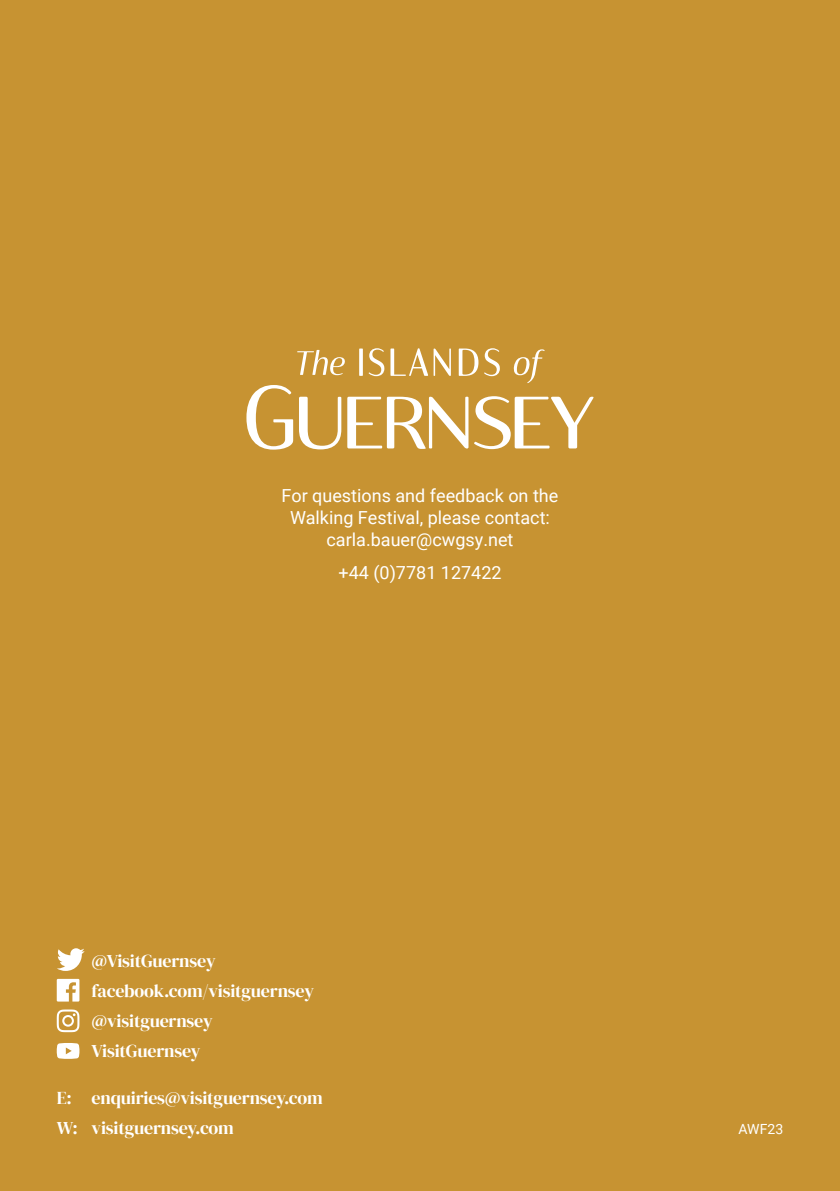
<style>
.page{position:relative;width:840px;height:1191px;background:#fff}
.page>*{position:absolute;margin:0;border:0;box-sizing:border-box;transform-origin:0 0}
.t1{font:18px/30px "DM Serif Display";letter-spacing:-.01em;color:#fff}
.t2{font:18px/22px "Roboto";color:#fff;text-align:center}
.t3{font:14px "Roboto";color:#fff}
</style>
<div class="page">
<div style="left:0;top:0;width:839px;height:1191px;background:#c79332"></div>
<svg style="left:57px;top:1043px;width:22px;height:15px"></svg>
<svg style="left:57px;top:948px;width:28px;height:23px"></svg>
<svg style="left:57px;top:979px;width:22px;height:22px"></svg>
<svg style="left:57px;top:1009px;width:22px;height:23px"></svg>
<svg style="left:246px;top:348px;width:347px;height:101px"></svg>
<p class="t2" style="left:281px;top:484px;width:278px">For questions and feedback on the<br>Walking Festival, please contact: carla.bauer@cwgsy.net</p>
<p class="t2" style="left:338px;top:561px;width:165px">+44 (0)7781 127422</p>
<p class="t1" style="left:57px;top:1083px;width:23px">E:<br>W:</p>
<p class="t1" style="left:92px;top:946px;width:224px">@VisitGuernsey facebook.com/visitguernsey @visitguernsey<br>VisitGuernsey</p>
<p class="t1" style="left:92px;top:1083px;width:232px">enquiries@visitguernsey.com visitguernsey.com</p>
<p class="t3" style="left:738px;top:1119px;width:46px">AWF23</p>
</div>
